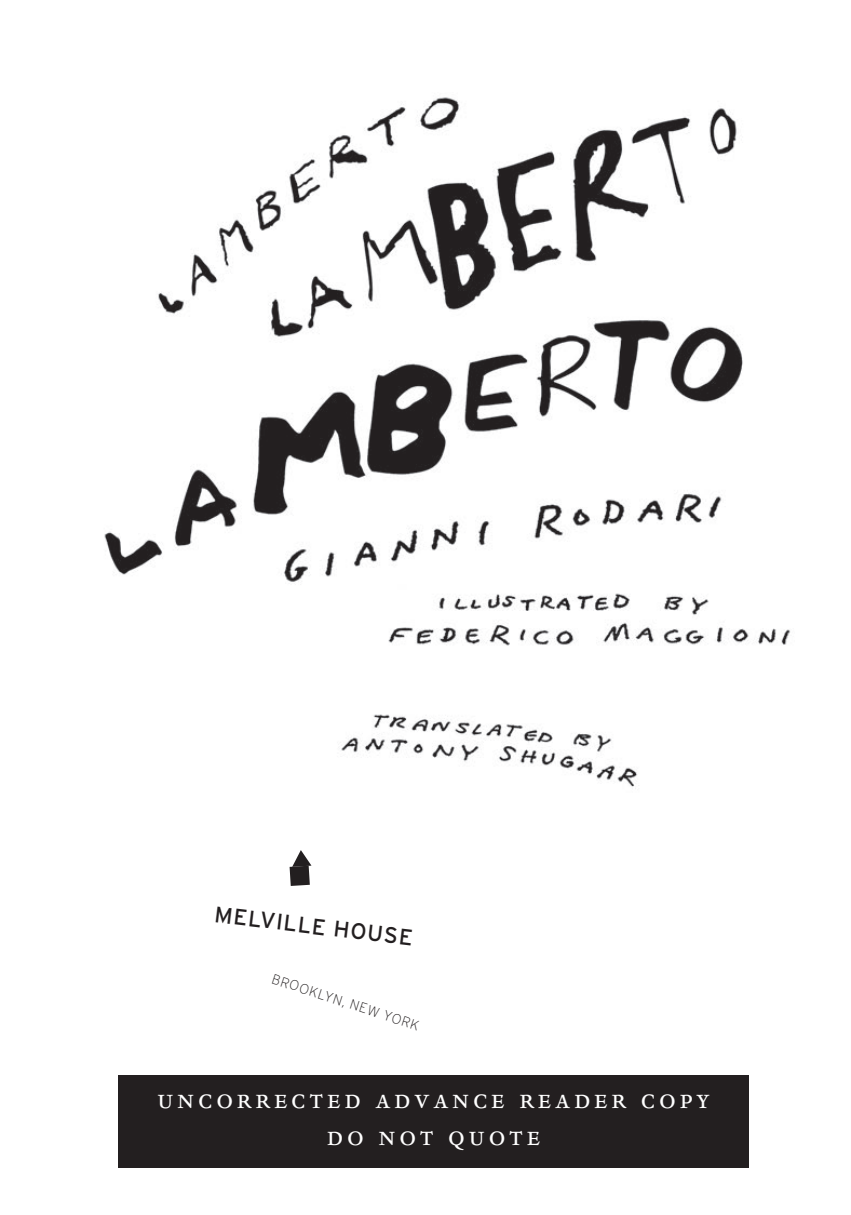
<style>
.page{position:relative;width:851px;height:1215px;background:#fff}
.page>*{position:absolute;margin:0;border:0;box-sizing:border-box;transform-origin:0 0}
.TXNI{font:31.5px "Dante MT Std";letter-spacing:.12em;color:#fff}
.t1{font:22.5px "Interstate";color:#231f20}
.t2{font:200 13.95px "Interstate";color:#231f20}
</style>
<div class="page">
<img style="left:104px;top:97px;width:687px;height:1035px">
<svg style="left:289px;top:850px;width:22px;height:36px"></svg>
<div style="left:118px;top:1076px;width:630px;height:92px;background:#231f20"></div>
<p class="t1" style="left:216px;top:901px;width:201px;rotate:7deg">MELVILLE HOUSE</p>
<p class="t2" style="left:275px;top:971px;width:156px;rotate:18deg">BROOKLYN, NEW YORK</p>
<p class="TXNI" style="left:157px;top:1080px;width:553px">UNCORRECTED ADVANCE READER COPY</p>
<p class="TXNI" style="left:327px;top:1117px;width:215px">DO NOT QUOTE</p>
</div>
